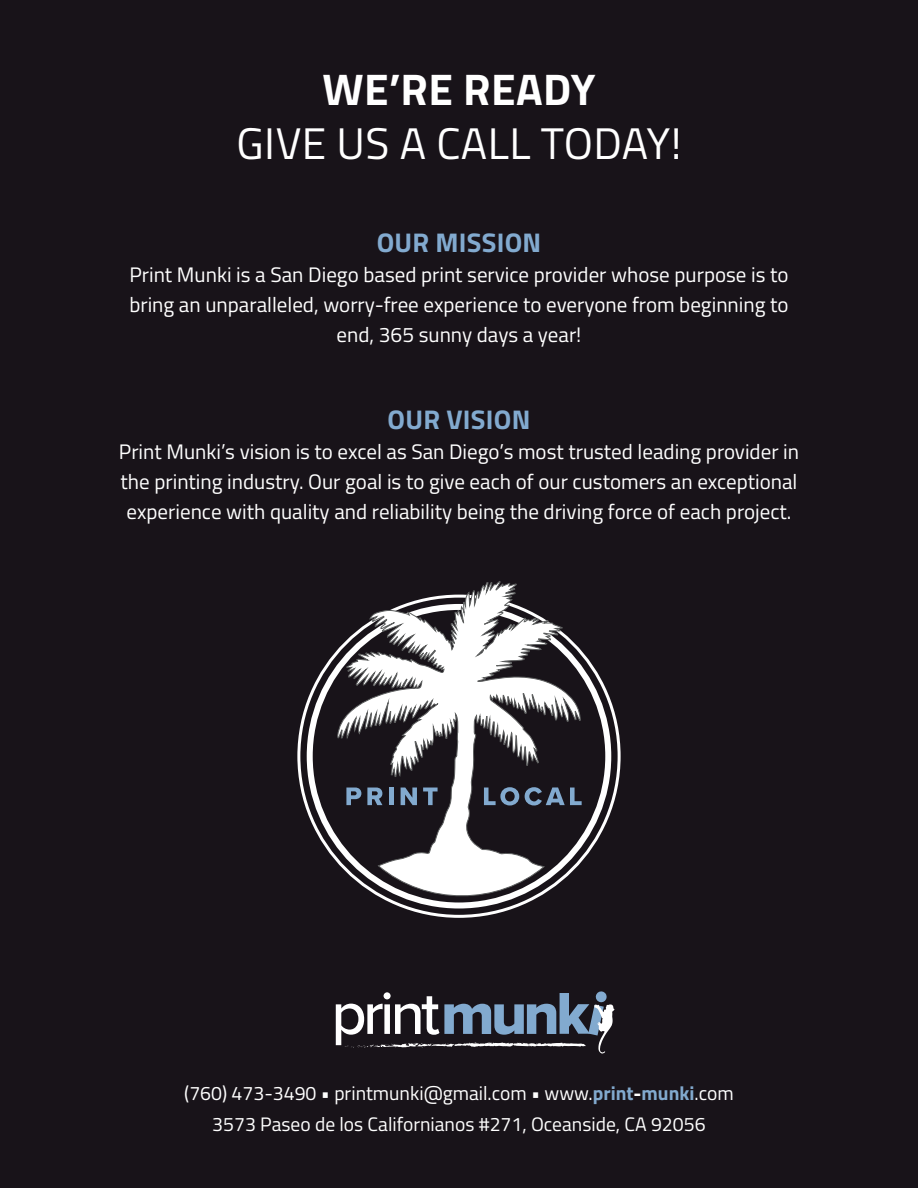
<style>
.page{position:relative;width:918px;height:1188px;background:#181319}
.page>*{position:absolute;margin:0;border:0;box-sizing:border-box;transform-origin:0 0}
.t1{font:44.25px "Titillium Web";letter-spacing:.01em;color:#fff}
.t2{font:700 44.25px "Titillium Web";letter-spacing:.01em;color:#fff}
.t3{font:700 27px "Titillium Web";letter-spacing:.01em;color:#82aacf}
.t4{font:21px/30px "Titillium Web";color:#fff;text-align:center}
.t5{font:19.5px/31.5px "Titillium Web";color:#fff;text-align:center}
.s1{font-weight:700;color:#82aacf}
.s2{font-weight:700}
</style>
<div class="page">
<svg style="left:337px;top:581px;width:244px;height:325px"></svg>
<svg style="left:336px;top:991px;width:279px;height:63px"></svg>
<h1 class="t2" style="left:323px;top:56px;width:274px">WE’RE READY</h1>
<h1 class="t1" style="left:237px;top:111px;width:447px">GIVE US A CALL TODAY!</h1>
<p class="t3" style="left:377px;top:222px;width:166px">OUR MISSION</p>
<p class="t4" style="left:129px;top:259px;width:661px">Print Munki is a San Diego based print service provider whose purpose is to bring an unparalleled, worry-free experience to everyone from beginning to end, 365 sunny days a year!</p>
<p class="t3" style="left:388px;top:399px;width:144px">OUR VISION</p>
<p class="t4" style="left:119px;top:435px;width:682px;text-align:justify">Print Munki’s vision is to excel as San Diego’s most trusted leading provider in the printing industry. Our goal is to give each of our customers an exceptional experience with quality and reliability being the driving force of each project.</p>
<p class="t5" style="left:184px;top:1076px;width:551px">(760) 473-3490 • printmunki@gmail.com • www.<span class="s1">print</span><span class="s2">-</span><span class="s1">munki</span>.com<br>3573 Paseo de los Californianos #271, Oceanside, CA 92056</p>
</div>
